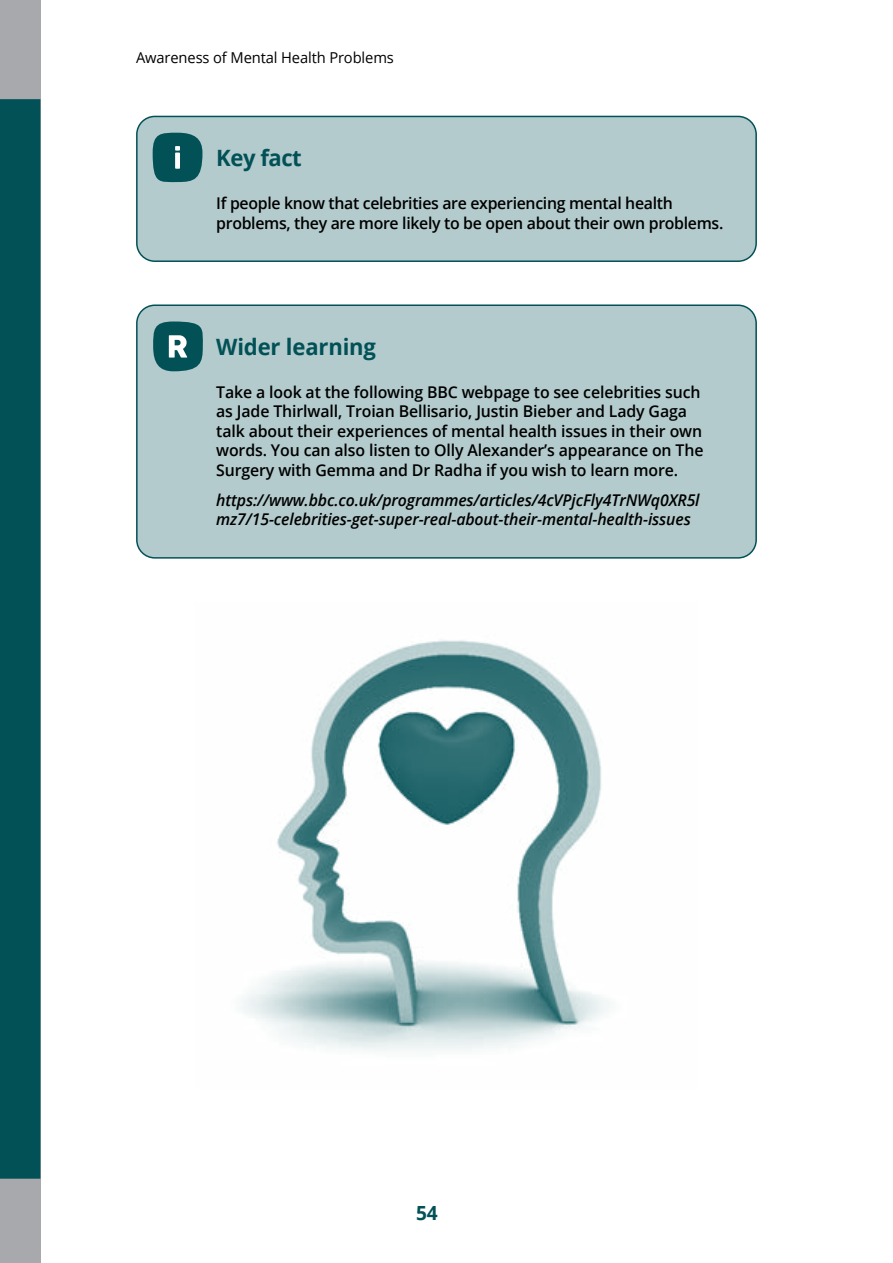
<style>
.page{position:relative;width:893px;height:1263px;background:#fff}
.page>*{position:absolute;margin:0;border:0;box-sizing:border-box;transform-origin:0 0}
.t1{font:700 22.5px "Open Sans";letter-spacing:-.01em;color:#025157}
.t2{font:700 19.5px "Open Sans";color:#025157}
.t3{font:600 16.2px/19.5px "Open Sans";letter-spacing:-.01em;color:#000}
.t4{font:italic 600 16.2px/19.5px "Open Sans";letter-spacing:-.01em;color:#000}
.t5{font:15px "Open Sans";letter-spacing:-.01em;color:#000}
</style>
<div class="page">
<div style="left:0;top:0;width:40px;height:1263px;background:#a7a9ac"></div>
<div style="left:0;top:99px;width:40px;height:1080px;background:#025157"></div>
<div style="left:137px;top:116px;width:619px;height:145px;background:#b3cbcd;border-radius:18px"></div>
<div style="left:136px;top:116px;width:621px;height:146px;border:2px solid #025157;border-radius:18px"></div>
<svg style="left:153px;top:133px;width:49px;height:50px;background:#1f656a"></svg>
<div style="left:137px;top:305px;width:619px;height:253px;background:#b3cbcd;border-radius:18px"></div>
<div style="left:136px;top:304px;width:621px;height:255px;border:2px solid #025157;border-radius:18px"></div>
<svg style="left:153px;top:321px;width:50px;height:50px;background:#357479"></svg>
<img style="left:242px;top:640px;width:367px;height:411px">
<p class="t5" style="left:136px;top:47px;width:259px">Awareness of Mental Health Problems</p>
<h1 class="t1" style="left:216px;top:142px;width:87px">Key fact</h1>
<p class="t3" style="left:216px;top:193px;width:509px">If people know that celebrities are experiencing mental health problems, they are more likely to be open about their own problems.</p>
<h1 class="t1" style="left:216px;top:331px;width:161px">Wider learning</h1>
<p class="t3" style="left:216px;top:382px;width:489px">Take a look at the following BBC webpage to see celebrities such as Jade Thirlwall, Troian Bellisario, Justin Bieber and Lady Gaga talk about their experiences of mental health issues in their own words. You can also listen to Olly Alexander’s appearance on The Surgery with Gemma and Dr Radha if you wish to learn more.</p>
<p class="t4" style="left:216px;top:490px;width:485px">https://www.bbc.co.uk/programmes/articles/4cVPjcFly4TrNWq0XR5l mz7/15-celebrities-get-super-real-about-their-mental-health-issues</p>
<p class="t2" style="left:416px;top:1199px;width:23px">54</p>
</div>
